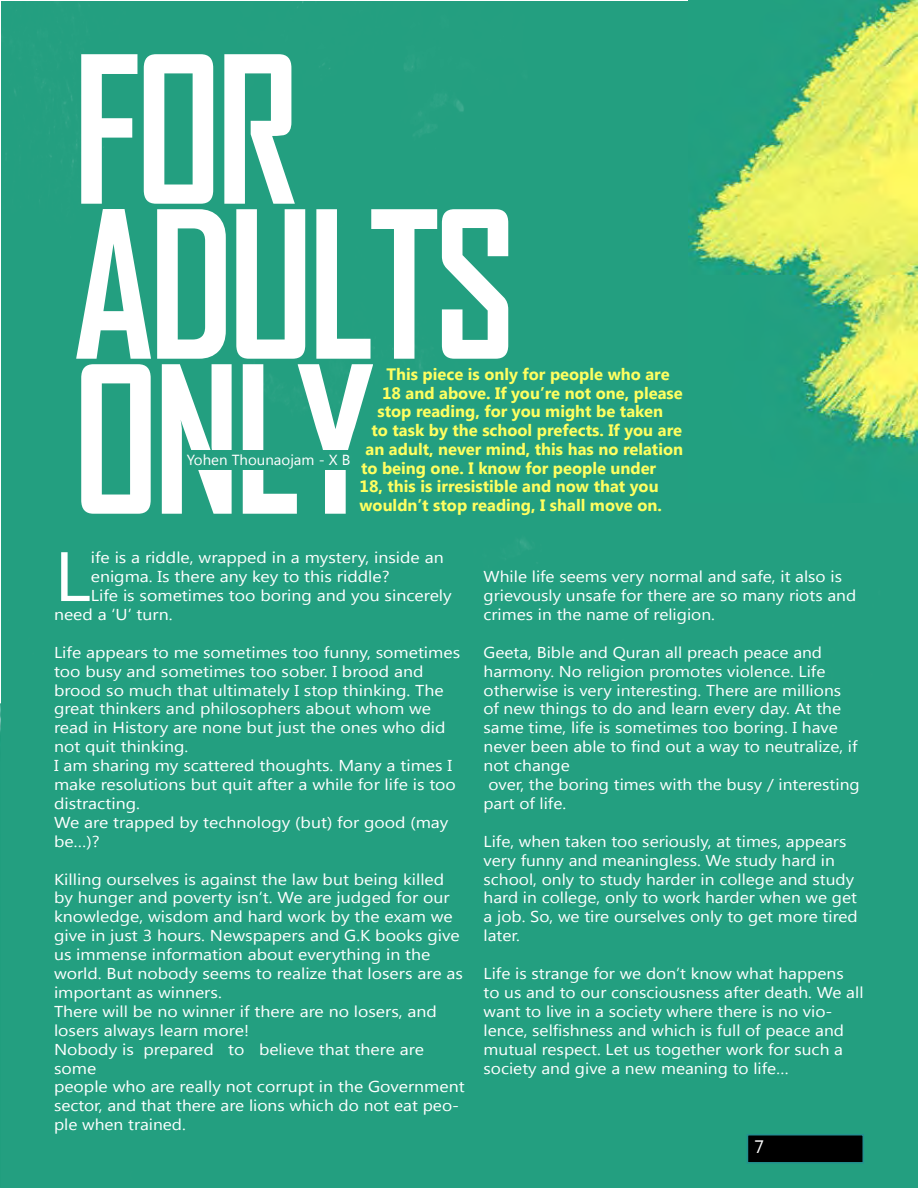
<style>
.page{position:relative;width:918px;height:1188px;background:#fff}
.page>*{position:absolute;margin:0;border:0;box-sizing:border-box;transform-origin:0 0}
.t1{font:69.75px "Segoe UI";color:#fff;scale:1.12 1}
.t2{font:18px "Segoe UI";color:#fff}
.t3{font:700 16.5px "Segoe UI";color:#ffff60}
.t4{font:15.75px/18.9px "Segoe UI";color:#fff;scale:1.12 1}
.t5{font:15.75px/18.9px "Segoe UI";color:#fff;scale:1.1 1}
.t6{font:14.55px "Segoe UI";color:#fff}
</style>
<div class="page">
<div style="left:2px;top:1px;width:916px;height:1187px;background:#239f80"></div>
<svg style="left:81px;top:364px;width:292px;height:150px"></svg>
<svg style="left:76px;top:209px;width:432px;height:150px"></svg>
<svg style="left:81px;top:54px;width:214px;height:150px"></svg>
<div style="left:183px;top:451px;width:197px;height:18px;background:#239f80"></div>
<img style="left:688px;top:0;width:230px;height:502px">
<div style="left:747px;top:1134px;width:117px;height:30px;background:#000;border:2px solid #229090"></div>
<p class="t6" style="left:187px;top:450px;width:165px">Yohen Thounaojam - X B</p>
<p class="t3" style="left:387px;top:362px;width:285px">This piece is only for people who are</p>
<p class="t3" style="left:382px;top:381px;width:302px">18 and above. If you’re not one, please</p>
<p class="t3" style="left:378px;top:400px;width:287px">stop reading, for you might be taken</p>
<p class="t3" style="left:372px;top:419px;width:312px">to task by the school prefects. If you are</p>
<p class="t3" style="left:366px;top:437px;width:319px">an adult, never mind, this has no relation</p>
<p class="t3" style="left:361px;top:456px;width:297px">to being one. I know for people under</p>
<p class="t3" style="left:360px;top:475px;width:301px">18, this is irresistible and now that you</p>
<p class="t3" style="left:360px;top:494px;width:304px">wouldn’t stop reading, I shall move on.</p>
<h1 class="t1" style="left:54px;top:528px;width:34px">L</h1>
<p class="t4" style="left:91px;top:547px;width:317px">ife is a riddle, wrapped in a mystery, inside an</p>
<p class="t4" style="left:91px;top:566px;width:268px">enigma. Is there any key to this riddle?</p>
<p class="t4" style="left:91px;top:585px;width:324px">Life is sometimes too boring and you sincerely</p>
<p class="t4" style="left:54px;top:604px;width:107px">need a ‘U’ turn.</p>
<p class="t4" style="left:54px;top:642px;width:364px">Life appears to me sometimes too funny, sometimes too busy and sometimes too sober. I brood and brood so much that ultimately I stop thinking. The great thinkers and philosophers about whom we read in History are none but just the ones who did not quit thinking.<br>I am sharing my scattered thoughts. Many a times I make resolutions but quit after a while for life is too distracting.<br>We are trapped by technology (but) for good (may be…)?</p>
<p class="t4" style="left:54px;top:869px;width:368px">Killing ourselves is against the law but being killed by hunger and poverty isn’t. We are judged for our knowledge, wisdom and hard work by the exam we give in just 3 hours. Newspapers and G.K books give us immense information about everything in the world. But nobody seems to realize that losers are as important as winners.<br>There will be no winner if there are no losers, and losers always learn more!<br>Nobody is prepared to believe that there are some<br>people who are really not corrupt in the Government sector, and that there are lions which do not eat peo&shy;ple when trained.</p>
<p class="t5" style="left:484px;top:566px;width:340px">While life seems very normal and safe, it also is grievously unsafe for there are so many riots and crimes in the name of religion.</p>
<p class="t5" style="left:484px;top:642px;width:309px">Geeta, Bible and Quran all preach peace and</p>
<p class="t5" style="left:484px;top:661px;width:312px">harmony. No religion promotes violence. Life</p>
<p class="t5" style="left:484px;top:680px;width:327px">otherwise is very interesting. There are millions</p>
<p class="t5" style="left:484px;top:699px;width:327px">of new things to do and learn every day. At the</p>
<p class="t5" style="left:484px;top:718px;width:324px">same time, life is sometimes too boring. I have</p>
<p class="t5" style="left:484px;top:736px;width:341px">never been able to find out a way to neutralize, if</p>
<p class="t5" style="left:484px;top:755px;width:80px">not change</p>
<p class="t5" style="left:488px;top:774px;width:339px">over, the boring times with the busy / interesting</p>
<p class="t5" style="left:484px;top:793px;width:77px">part of life.</p>
<p class="t5" style="left:484px;top:831px;width:342px">Life, when taken too seriously, at times, appears very funny and meaningless. We study hard in school, only to study harder in college and study hard in college, only to work harder when we get a job. So, we tire ourselves only to get more tired later.</p>
<p class="t5" style="left:484px;top:963px;width:347px">Life is strange for we don’t know what happens<br>to us and to our consciousness after death. We all want to live in a society where there is no vio&shy;lence, selfishness and which is full of peace and mutual respect. Let us together work for such a society and give a new meaning to life…</p>
<p class="t2" style="left:755px;top:1134px;width:11px">7</p>
</div>
